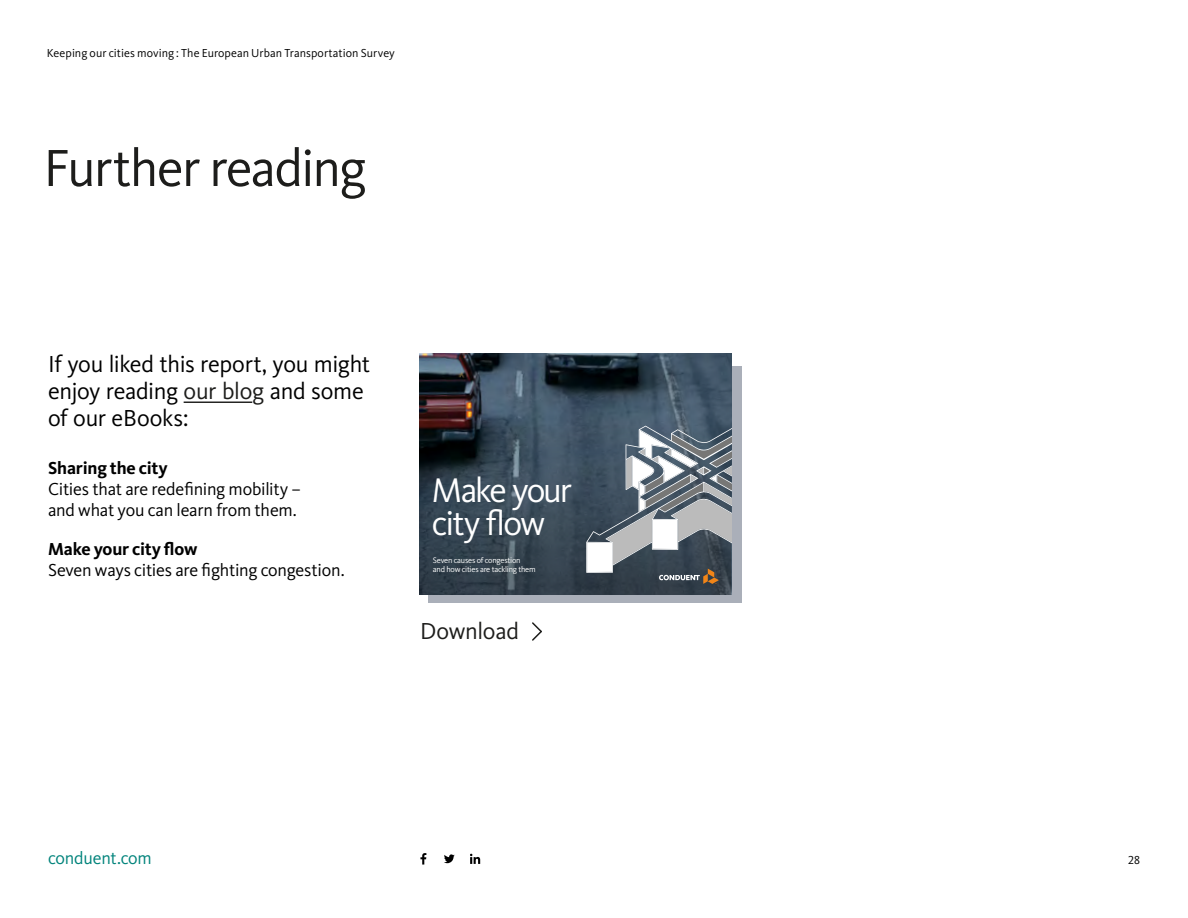
<style>
.page{position:relative;width:1188px;height:918px;background:#fff}
.page>*{position:absolute;margin:0;border:0;box-sizing:border-box;transform-origin:0 0}
.t1{font:54px "Kievit Pro";letter-spacing:-.035em;color:#1d1d1b}
.t2{font:35.4px/33.2px "Kievit Pro";letter-spacing:-.055em;color:#fff}
.t3{font:24px/27px "Kievit Pro";letter-spacing:-.015em;color:#000}
.t4{font:24px "Kievit Pro";letter-spacing:-.01em;color:#1d1d1b}
.t5{font:18px/21px "Kievit Pro";letter-spacing:-.015em;color:#000}
.t6{font:700 18px "Kievit Pro";letter-spacing:-.01em;color:#000}
.t7{font:18px "Kievit Pro";letter-spacing:-.01em;color:#00837b}
.t8{font:12px "Kievit Pro";letter-spacing:.005em;color:#000}
.t9{font:8.25px/9.4px "Kievit Pro";letter-spacing:-.025em;color:#fff}
.s1{color:#1d1d1b}
</style>
<div class="page">
<svg style="left:444px;top:854px;width:11px;height:9px"></svg>
<svg style="left:470px;top:854px;width:10px;height:10px"></svg>
<svg style="left:420px;top:853px;width:6px;height:12px"></svg>
<hr style="left:184px;top:402px;width:68px;height:1px;background:#1d1d1b">
<svg style="left:532px;top:622px;width:10px;height:19px"></svg>
<div style="left:428px;top:366px;width:314px;height:237px;background:#aaafb9"></div>
<img style="left:419px;top:353px;width:312px;height:68px">
<svg style="left:419px;top:421px;width:312px;height:174px;background:#33424e"></svg>
<svg style="left:586px;top:403px;width:145px;height:181px;background:#6e7983"></svg>
<p class="t8" style="left:47px;top:46px;width:350px">Keeping our cities moving : The European Urban Transportation Survey</p>
<h1 class="t1" style="left:44px;top:136px;width:325px">Further reading</h1>
<h3 class="t3" style="left:48px;top:350px;width:324px">If you liked this report, you might enjoy reading <span class="s1">our blog</span> and some of our eBooks:</h3>
<p class="t6" style="left:48px;top:457px;width:121px">Sharing the city</p>
<p class="t5" style="left:48px;top:478px;width:254px">Cities that are redefining mobility – and what you can learn from them.</p>
<p class="t6" style="left:48px;top:538px;width:151px">Make your city flow</p>
<p class="t5" style="left:48px;top:559px;width:298px">Seven ways cities are fighting congestion.</p>
<h2 class="t2" style="left:432px;top:473px;width:142px">Make your city flow</h2>
<p class="t9" style="left:433px;top:555px;width:104px">Seven causes of congestion<br>and how cities are tackling them</p>
<h3 class="t4" style="left:420px;top:617px;width:101px">Download</h3>
<p class="t7" style="left:48px;top:847px;width:105px">conduent.com</p>
<p class="t8" style="left:1128px;top:853px;width:13px">28</p>
</div>
